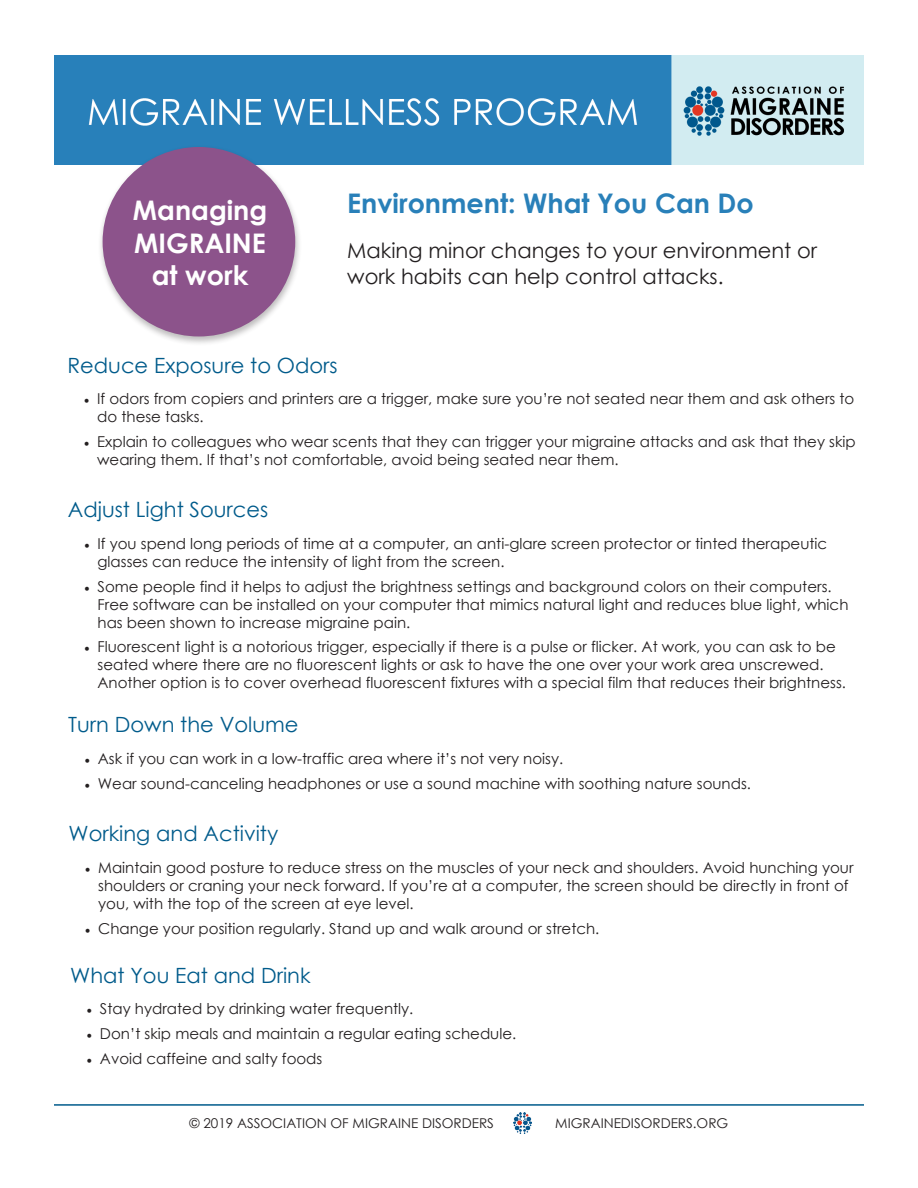
<style>
.page{position:relative;width:918px;height:1188px;background:#fff}
.page>*{position:absolute;margin:0;border:0;box-sizing:border-box;transform-origin:0 0}
.t1{font:700 27px "Century Gothic";color:#2980b9}
.t2{font:700 27px/32.4px "Century Gothic";color:#fff;text-align:center}
.t3{font:21px "Century Gothic";color:#005b8b}
.t4{font:21px/25.2px "Century Gothic";color:#231f20}
.t5{font:15px/18px "Century Gothic";color:#231f20}
.t6{font:13.5px "Century Gothic";color:#231f20}
.s1{font-family:"Minion Pro"}
.s2{font-family:"Century Gothic Pro"}
</style>
<div class="page">
<img style="left:54px;top:55px;width:810px;height:109px">
<hr style="left:54px;top:1104px;width:810px;height:2px;background:#005b8b">
<img style="left:513px;top:1112px;width:18px;height:22px">
<div style="left:98px;top:145px;width:204px;height:201px;background:#231f20;opacity:.3"></div>
<div style="left:103px;top:147px;width:192px;height:189px;background:#8c538b;border-radius:50%"></div>
<p class="t2" style="left:133px;top:193px;width:136px">Managing<br>MIGRAINE at work</p>
<p class="t1" style="left:347px;top:183px;width:408px">Environment: What You Can Do</p>
<p class="t4" style="left:347px;top:238px;width:471px">Making minor changes to your environment or work habits can help control attacks.</p>
<p class="t3" style="left:68px;top:351px;width:272px">Reduce Exposure to Odors</p>
<p class="t5" style="left:97px;top:390px;width:759px;text-indent:-14px"><span class="s1">•</span> If odors from copiers and printers are a trigger, make sure you’re not seated near them and ask others to do these tasks.</p>
<p class="t5" style="left:97px;top:433px;width:760px;text-indent:-14px"><span class="s1">•</span> Explain to colleagues who wear scents that they can trigger your migraine attacks and ask that they skip wearing them. If that’s not comfortable, avoid being seated near them.</p>
<p class="t3" style="left:68px;top:495px;width:202px">Adjust Light Sources</p>
<p class="t5" style="left:98px;top:534px;width:731px;text-indent:-14px"><span class="s1">•</span> If you spend long periods of time at a computer, an anti-glare screen protector or tinted therapeutic glasses can reduce the intensity of light from the screen.</p>
<p class="t5" style="left:98px;top:577px;width:752px;text-indent:-13px"><span class="s1">•</span> Some people find it helps to adjust the brightness settings and background colors on their computers.<br>Free software can be installed on your computer that mimics natural light and reduces blue light, which has been shown to increase migraine pain.</p>
<p class="t5" style="left:98px;top:638px;width:750px;text-indent:-14px"><span class="s1">•</span> Fluorescent light is a notorious trigger, especially if there is a pulse or flicker. At work, you can ask to be seated where there are no fluorescent lights or ask to have the one over your work area unscrewed.<br>Another option is to cover overhead fluorescent fixtures with a special film that reduces their brightness.</p>
<p class="t3" style="left:68px;top:710px;width:232px">Turn Down the Volume</p>
<p class="t5" style="left:84px;top:749px;width:480px"><span class="s1">•</span> Ask if you can work in a low-traffic area where it’s not very noisy.</p>
<p class="t5" style="left:84px;top:775px;width:668px"><span class="s1">•</span> Wear sound-canceling headphones or use a sound machine with soothing nature sounds.</p>
<p class="t3" style="left:69px;top:819px;width:211px">Working and Activity</p>
<p class="t5" style="left:98px;top:858px;width:757px;text-indent:-14px"><span class="s1">•</span> Maintain good posture to reduce stress on the muscles of your neck and shoulders. Avoid hunching your shoulders or craning your neck forward. If you’re at a computer, the screen should be directly in front of you, with the top of the screen at eye level.</p>
<p class="t5" style="left:85px;top:919px;width:516px"><span class="s1">•</span> Change your position regularly. Stand up and walk around or stretch.</p>
<p class="t3" style="left:70px;top:961px;width:242px">What You Eat and Drink</p>
<p class="t5" style="left:86px;top:1000px;width:329px"><span class="s1">•</span> Stay hydrated by drinking water frequently.</p>
<p class="t5" style="left:86px;top:1025px;width:431px"><span class="s1">•</span> Don’t skip meals and maintain a regular eating schedule.</p>
<p class="t5" style="left:86px;top:1049px;width:237px"><span class="s1">•</span> Avoid caffeine and salty foods</p>
<p class="t6" style="left:190px;top:1113px;width:306px">© 201<span class="s2">9</span> ASSOCIATION OF MIGRAINE DISORDERS</p>
<p class="t6" style="left:555px;top:1113px;width:175px">MIGRAINEDISORDERS.ORG</p>
</div>
